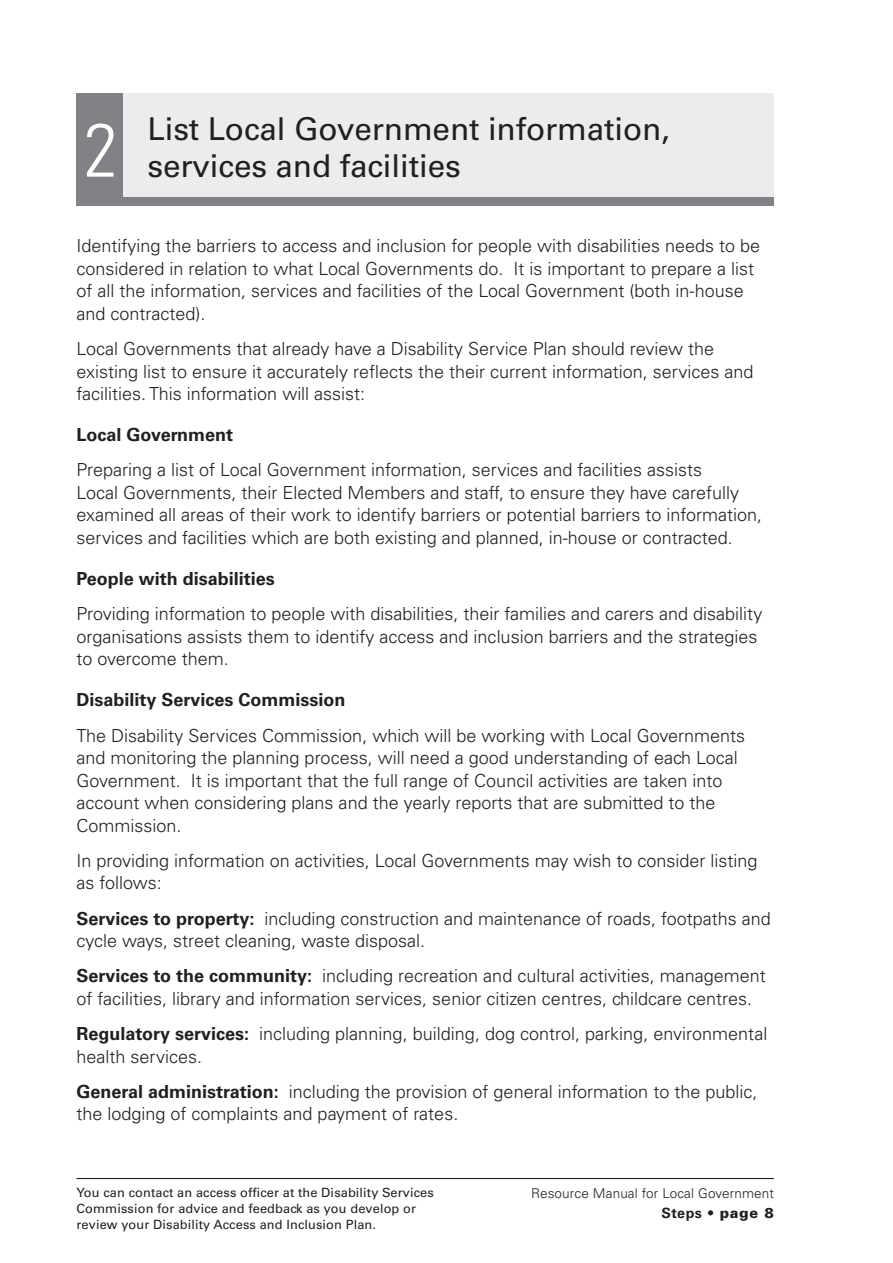
<style>
.page{position:relative;width:893px;height:1263px;background:#fff}
.page>*{position:absolute;margin:0;border:0;box-sizing:border-box;transform-origin:0 0}
.t1{font:300 condensed 75px "Univers";color:#fff}
.t2{font:31.5px "Univers";letter-spacing:-.005em;color:#231f20}
.t3{font:300 18px/22.5px "Univers";color:#231f20}
.t4{font:700 18px "Univers";color:#231f20}
.t5{font:700 14.25px "Univers";letter-spacing:.035em;color:#231f20}
.t6{font:300 13.5px "Univers";letter-spacing:.01em;color:#231f20}
.t7{font:12.75px/16.2px "Univers";letter-spacing:.01em;color:#231f20}
.s1{font-weight:700}
.s2{font-weight:300}
.s3{font-weight:900}
</style>
<div class="page">
<hr style="left:77px;top:1178px;width:697px;height:1px;background:#231f20">
<div style="left:77px;top:94px;width:697px;height:110px;background:#ececee"></div>
<div style="left:77px;top:198px;width:697px;height:8px;background:#808285"></div>
<div style="left:77px;top:94px;width:46px;height:110px;background:#808285"></div>
<h1 class="t1" style="left:84px;top:105px;width:35px">2</h1>
<h2 class="t2" style="left:147px;top:110px;width:524px">List Local Government information,</h2>
<h2 class="t2" style="left:147px;top:147px;width:315px">services and facilities</h2>
<p class="t3" style="left:77px;top:235px;width:685px">Identifying the barriers to access and inclusion for people with disabilities needs to be considered in relation to what Local Governments do. It is important to prepare a list of all the information, services and facilities of the Local Government (both in-house and contracted).</p>
<p class="t3" style="left:77px;top:338px;width:678px">Local Governments that already have a Disability Service Plan should review the existing list to ensure it accurately reflects the their current information, services and facilities. This information will assist:</p>
<p class="t4" style="left:77px;top:424px;width:158px">Local Government</p>
<p class="t3" style="left:77px;top:459px;width:687px">Preparing a list of Local Government information, services and facilities assists<br>Local Governments, their Elected Members and staff, to ensure they have carefully examined all areas of their work to identify barriers or potential barriers to information, services and facilities which are both existing and planned, in-house or contracted.</p>
<p class="t4" style="left:77px;top:568px;width:200px">People with disabilities</p>
<p class="t3" style="left:77px;top:603px;width:688px">Providing information to people with disabilities, their families and carers and disability organisations assists them to identify access and inclusion barriers and the strategies to overcome them.</p>
<p class="t4" style="left:77px;top:689px;width:271px">Disability Services Commission</p>
<p class="t3" style="left:77px;top:724px;width:670px">The Disability Services Commission, which will be working with Local Governments and monitoring the planning process, will need a good understanding of each Local Government. It is important that the full range of Council activities are taken into account when considering plans and the yearly reports that are submitted to the Commission.</p>
<p class="t3" style="left:77px;top:849px;width:682px">In providing information on activities, Local Governments may wish to consider listing as follows:</p>
<p class="t3" style="left:77px;top:907px;width:696px"><span class="s1">Services to property:</span> including construction and maintenance of roads, footpaths and cycle ways, street cleaning, waste disposal.</p>
<p class="t3" style="left:77px;top:965px;width:691px"><span class="s1">Services to the community:</span> including recreation and cultural activities, management of facilities, library and information services, senior citizen centres, childcare centres.</p>
<p class="t3" style="left:77px;top:1022px;width:693px"><span class="s1">Regulatory services:</span> including planning, building, dog control, parking, environmental health services.</p>
<p class="t3" style="left:77px;top:1080px;width:682px"><span class="s1">General administration:</span> including the provision of general information to the public, the lodging of complaints and payment of rates.</p>
<p class="t7" style="left:77px;top:1184px;width:359px">You can contact an access officer at the Disability Services<br>Commission for advice and feedback as you develop or review your Disability Access and Inclusion Plan.</p>
<p class="t6" style="left:531px;top:1185px;width:244px">Resource Manual for Local Government</p>
<p class="t5" style="left:661px;top:1204px;width:98px">Steps <span class="s2">•</span> <span class="s3">page</span></p>
</div>
